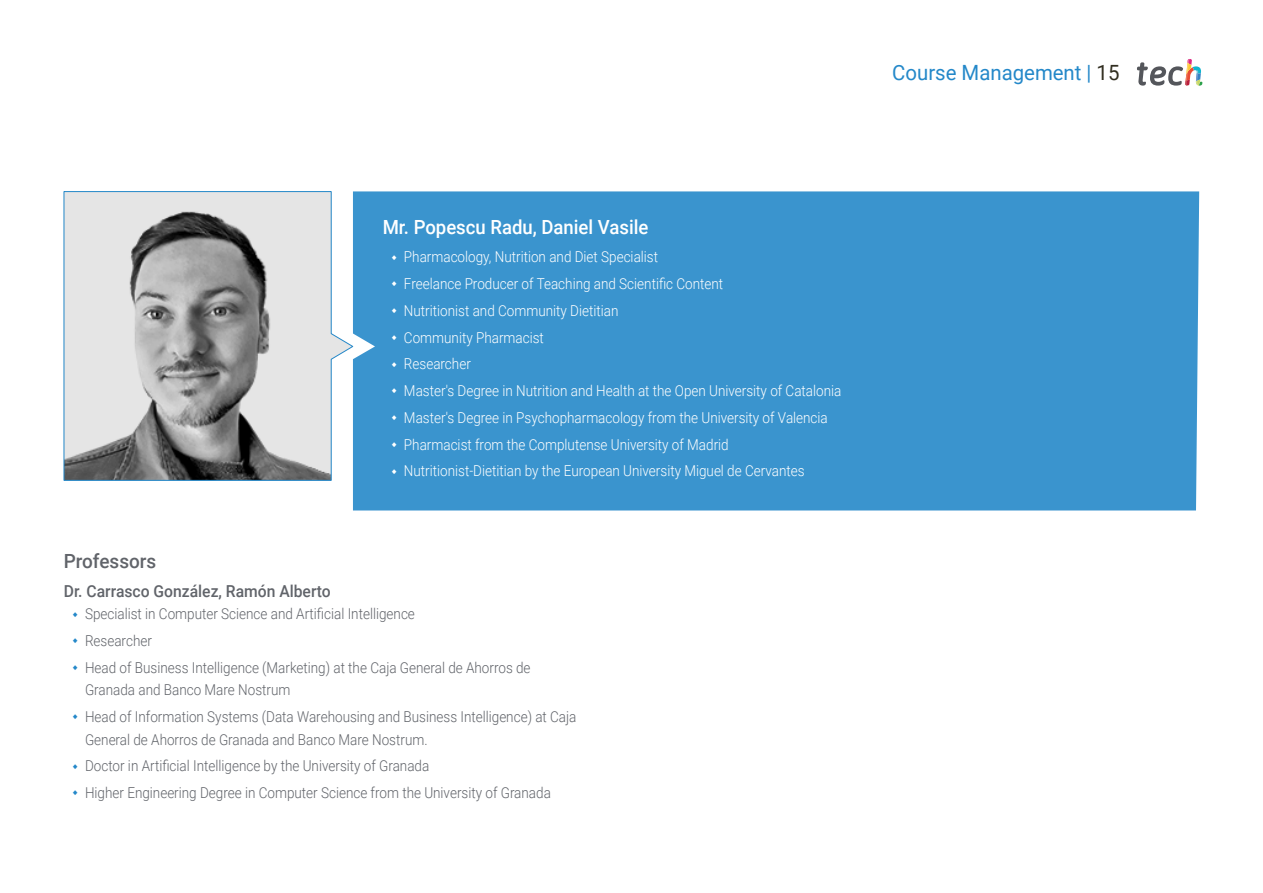
<style>
.page{position:relative;width:1263px;height:893px;background:#fff}
.page>*{position:absolute;margin:0;border:0;box-sizing:border-box;transform-origin:0 0}
.t1{font:21px "Roboto";color:#2488c9}
.t2{font:500 19.5px "Roboto";color:#fff;scale:.95 1}
.t3{font:500 19.5px "Roboto";color:#61646a}
.t4{font:500 16.5px "Roboto";color:#61646a;scale:.95 1}
.t5{font:300 15px/26.7px "Roboto";color:#61646a;scale:.9 1}
.t6{font:300 15px/26.7px "Roboto";color:#fff;scale:.9 1}
.s1{color:#312e20}
</style>
<div class="page">
<div style="left:353px;top:191px;width:846px;height:319px;background:#3a94ce"></div>
<svg style="left:64px;top:191px;width:289px;height:290px;background:#b8baba"></svg>
<svg style="left:1137px;top:59px;width:65px;height:27px"></svg>
<svg style="left:392px;top:255px;width:5px;height:5px"></svg>
<svg style="left:392px;top:281px;width:5px;height:5px"></svg>
<svg style="left:392px;top:308px;width:5px;height:5px"></svg>
<svg style="left:392px;top:335px;width:5px;height:5px"></svg>
<svg style="left:392px;top:362px;width:5px;height:5px"></svg>
<svg style="left:392px;top:388px;width:5px;height:5px"></svg>
<svg style="left:392px;top:415px;width:5px;height:5px"></svg>
<svg style="left:392px;top:442px;width:5px;height:5px"></svg>
<svg style="left:392px;top:469px;width:5px;height:5px"></svg>
<h1 class="t1" style="left:892px;top:57px;width:229px">Course Management | <span class="s1">15</span></h1>
<h2 class="t2" style="left:383px;top:213px;width:281px">Mr. Popescu Radu, Daniel Vasile</h2>
<p class="t6" style="left:404px;top:243px;width:488px">Pharmacology, Nutrition and Diet Specialist<br>Freelance Producer of Teaching and Scientific Content<br>Nutritionist and Community Dietitian<br>Community Pharmacist<br>Researcher<br>Master's Degree in Nutrition and Health at the Open University of Catalonia Master's Degree in Psychopharmacology from the University of Valencia Pharmacist from the Complutense University of Madrid Nutritionist-Dietitian by the European University Miguel de Cervantes</p>
<h2 class="t3" style="left:64px;top:547px;width:94px">Professors</h2>
<p class="t4" style="left:64px;top:580px;width:283px">Dr. Carrasco González, Ramón Alberto</p>
<p class="t5" style="left:85px;top:600px;width:497px">Specialist in Computer Science and Artificial Intelligence<br>Researcher<br>Head of Business Intelligence (Marketing) at the Caja General de Ahorros de</p>
<p class="t5" style="left:85px;top:676px;width:548px">Granada and Banco Mare Nostrum<br>Head of Information Systems (Data Warehousing and Business Intelligence) at Caja</p>
<p class="t5" style="left:85px;top:725px;width:519px">General de Ahorros de Granada and Banco Mare Nostrum.<br>Doctor in Artificial Intelligence by the University of Granada<br>Higher Engineering Degree in Computer Science from the University of Granada</p>
</div>
